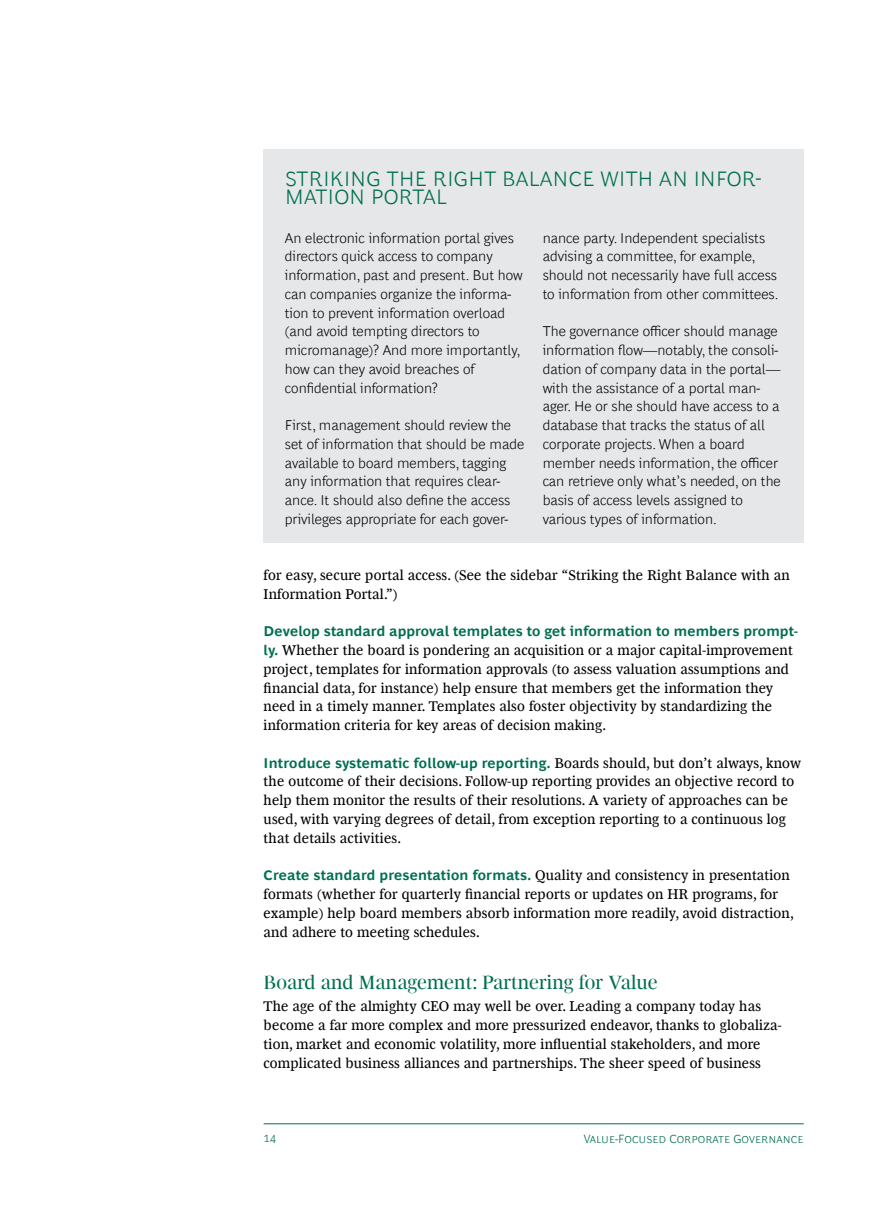
<style>
.page{position:relative;width:893px;height:1212px;background:#fff}
.page>*{position:absolute;margin:0;border:0;box-sizing:border-box;transform-origin:0 0}
.t1{font:300 21px "Henderson BCG Sans";letter-spacing:.015em;color:#006f51}
.t2{font:19.5px "Henderson BCG Serif Head";letter-spacing:.005em;color:#006f51}
.t3{font:14.25px/18.8px "Henderson BCG Serif";letter-spacing:.015em;color:#000}
.t4{font:300 14.25px/18.8px "Henderson BCG Sans";color:#000}
.t5{font:700 14.25px "Henderson BCG Sans";letter-spacing:.01em;color:#006f51}
.t6{font:300 12px "Henderson BCG Sans";color:#006f51}
.s1{font-family:"Henderson BCG Sans";font-weight:700;color:#006f51}
.s2{font-family:"Henderson BCG Serif";font-weight:400;color:#000}
</style>
<div class="page">
<hr style="left:264px;top:1123px;width:540px;height:1px;background:#006f51">
<div style="left:264px;top:149px;width:540px;height:394px;background:#e6e7e8"></div>
<h1 class="t1" style="left:285px;top:163px;width:71px">Stri king</h1>
<h1 class="t1" style="left:387px;top:163px;width:143px">the Rig ht Balance</h1>
<h1 class="t1" style="left:600px;top:163px;width:114px">with an Info</h1>
<h1 class="t1" style="left:742px;top:163px;width:21px">r-</h1>
<h1 class="t1" style="left:285px;top:181px;width:32px">mation</h1>
<h1 class="t1" style="left:371px;top:181px;width:54px">Po rtal</h1>
<p class="t4" style="left:285px;top:227px;width:239px">An electronic information portal gives directors quick access to company information, past and present. But how can companies organize the informa&shy;tion to prevent information overload (and avoid tempting directors to micromanage)? And more importantly, how can they avoid breaches of confidential information?</p>
<p class="t4" style="left:285px;top:415px;width:241px">First, management should review the set of information that should be made available to board members, tagging any information that requires clear&shy;ance. It should also define the access privileges appropriate for each gover-</p>
<p class="t4" style="left:543px;top:227px;width:237px">nance party. Independent specialists advising a committee, for example, should not necessarily have full access to information from other committees.</p>
<p class="t4" style="left:543px;top:321px;width:240px">The governance officer should manage information flow—notably, the consoli&shy;dation of company data in the portal— with the assistance of a portal man&shy;ager. H e or she should have access to a database that tracks the status of all corporate projects. When a board member needs information, the officer can retrieve only what’s needed, on the basis of access levels assigned to various types of information.</p>
<p class="t3" style="left:264px;top:565px;width:528px">for easy, secure portal access. (See the sidebar “Striking the Right Balance with an<br>Information Portal.”)</p>
<p class="t5" style="left:264px;top:621px;width:536px">Develop standard approval templates to get information to members prompt-</p>
<p class="t3" style="left:264px;top:640px;width:531px"><span class="s1">ly.</span> Whether the board is pondering an acquisition or a major capital-improvement project, templates for information approvals (to assess valuation assumptions and financial data, for instance) help ensure that members get the information they need in a timely manner. Templates also foster objectivity by standardizing the information criteria for key areas of decision making.</p>
<p class="t5" style="left:264px;top:752px;width:539px">Introduce systematic follow-up reporting. <span class="s2">Boards should, but don’t always, know</span></p>
<p class="t3" style="left:264px;top:771px;width:532px">the outcome of their decisions. Follow-up reporting provides an objective record to help them monitor the results of their resolutions. A variety of approaches can be used, with varying degrees of detail, from exception reporting to a continuous log that details activities.</p>
<p class="t3" style="left:264px;top:865px;width:532px"><span class="s1">Create standard presentation formats.</span> Quality and consistency in presentation formats (whether for quarterly financial reports or updates on HR programs, for example) help board members absorb information more readily, avoid distraction, and adhere to meeting schedules.</p>
<h2 class="t2" style="left:264px;top:967px;width:396px">Board and Management: Partnering for Value</h2>
<p class="t3" style="left:264px;top:996px;width:519px">The age of the almighty CEO may well be over. Leading a company today has become a far more complex and more pressurized endeavor, thanks to globaliza&shy;tion, market and economic volatility, more influential stakeholders, and more complicated business alliances and partnerships. The sheer speed of business</p>
<p class="t6" style="left:264px;top:1129px;width:14px">14</p>
<p class="t6" style="left:584px;top:1130px;width:222px">Value-Focused Corporate Governance</p>
</div>
